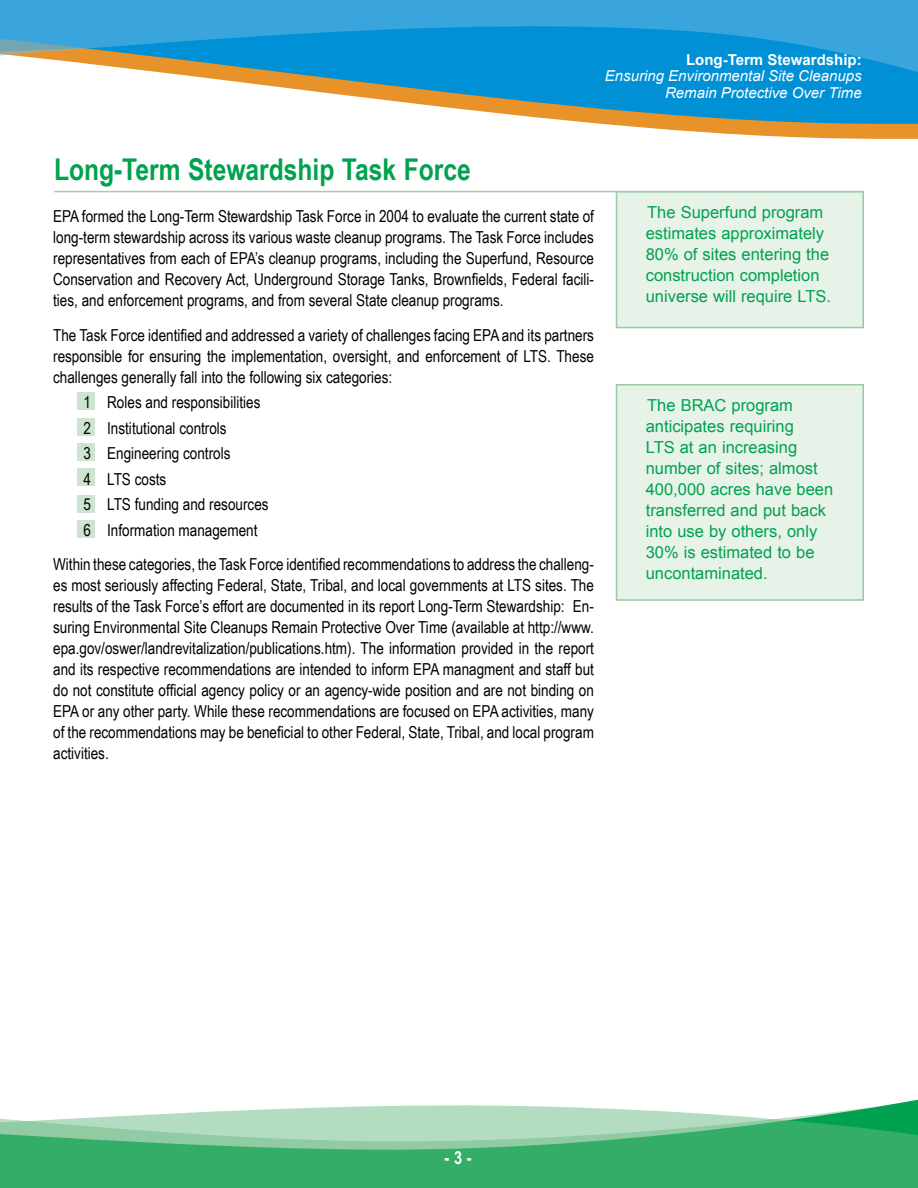
<style>
.page{position:relative;width:918px;height:1188px;background:#fff}
.page>*{position:absolute;margin:0;border:0;box-sizing:border-box;transform-origin:0 0}
.t1{font:700 30px "Arial Narrow";color:#00a24f}
.t2{font:700 18px "Arial Narrow";color:#fff}
.t3{font:16.5px/21px "Arial Narrow";color:#000;text-align:justify}
.t4{font:16.5px/21px "Arial";color:#00a24f}
.t5{font:italic 15px/16.5px "Arial";color:#fff;text-align:right}
.t6{font:700 15px "Arial";color:#fff}
</style>
<div class="page">
<svg style="left:0;top:1104px;width:918px;height:84px;background:#67c08c"></svg>
<svg style="left:247px;top:83px;width:671px;height:56px"></svg>
<svg style="left:0;top:0;width:918px;height:83px;background:#339fd1"></svg>
<div style="left:616px;top:192px;width:247px;height:136px;background:#e7f2e8"></div>
<div style="left:616px;top:191px;width:248px;height:137px;border:2px solid #97cba3"></div>
<hr style="left:54px;top:191px;width:810px;height:1px;background:#a2d0ac">
<div style="left:77px;top:393px;width:17px;height:17px;background:#cde4d0"></div>
<div style="left:77px;top:469px;width:17px;height:17px;background:#cde4d0"></div>
<div style="left:77px;top:520px;width:17px;height:17px;background:#cde4d0"></div>
<div style="left:77px;top:418px;width:17px;height:18px;background:#cde4d0"></div>
<div style="left:77px;top:495px;width:17px;height:17px;background:#cde4d0"></div>
<div style="left:77px;top:443px;width:17px;height:18px;background:#cde4d0"></div>
<div style="left:616px;top:385px;width:247px;height:215px;background:#e7f2e8"></div>
<div style="left:616px;top:384px;width:248px;height:217px;border:2px solid #97cba3"></div>
<p class="t6" style="left:686px;top:50px;width:177px">Long-Term Stewardship:</p>
<p class="t5" style="left:605px;top:68px;width:258px">Ensuring Environmental Site Cleanups<br>Remain Protective Over Time</p>
<h1 class="t1" style="left:54px;top:146px;width:418px">Long-Term Stewardship Task Force</h1>
<p class="t3" style="left:53px;top:205px;width:542px">EPA formed the Long-Term Stewardship Task Force in 2004 to evaluate the current state of long-term stewardship across its various waste cleanup programs. The Task Force includes representatives from each of EPA’s cleanup programs, including the Superfund, Resource Conservation and Recovery Act, Underground Storage Tanks, Brownfields, Federal facili&shy;ties, and enforcement programs, and from several State cleanup programs.</p>
<p class="t3" style="left:53px;top:324px;width:542px">The Task Force identified and addressed a variety of challenges facing EPA and its partners responsible for ensuring the implementation, oversight, and enforcement of LTS. These challenges generally fall into the following six categories:</p>
<p class="t3" style="left:107px;top:389px;width:163px;line-height:25.5px;text-align:left">Roles and responsibilities<br>Institutional controls<br>Engineering controls<br>LTS costs<br>LTS funding and resources<br>Information management</p>
<p class="t3" style="left:53px;top:553px;width:542px">Within these categories, the Task Force identified recommendations to address the challeng&shy;es most seriously affecting Federal, State, Tribal, and local governments at LTS sites. The results of the Task Force’s effort are documented in its report Long-Term Stewardship: En&shy;suring Environmental Site Cleanups Remain Protective Over Time (available at http://www. epa.gov/oswer/landrevitalization/publications.htm). The information provided in the report and its respective recommendations are intended to inform EPA managment and staff but do not constitute official agency policy or an agency-wide position and are not binding on EPA or any other party. While these recommendations are focused on EPA activities, many of the recommendations may be beneficial to other Federal, State, Tribal, and local program activities.</p>
<p class="t3" style="left:84px;top:389px;width:9px;line-height:25.5px">1<br>2<br>3<br>4<br>5<br>6</p>
<p class="t4" style="left:646px;top:202px;width:187px">The Superfund program estimates approximately<br>80% of sites entering the construction completion universe will require LTS.</p>
<p class="t4" style="left:646px;top:395px;width:189px">The BRAC program anticipates requiring<br>LTS at an increasing number of sites; almost<br>400,000 acres have been transferred and put back into use by others, only<br>30% is estimated to be uncontaminated.</p>
<p class="t2" style="left:445px;top:1144px;width:29px">- 3 -</p>
</div>
